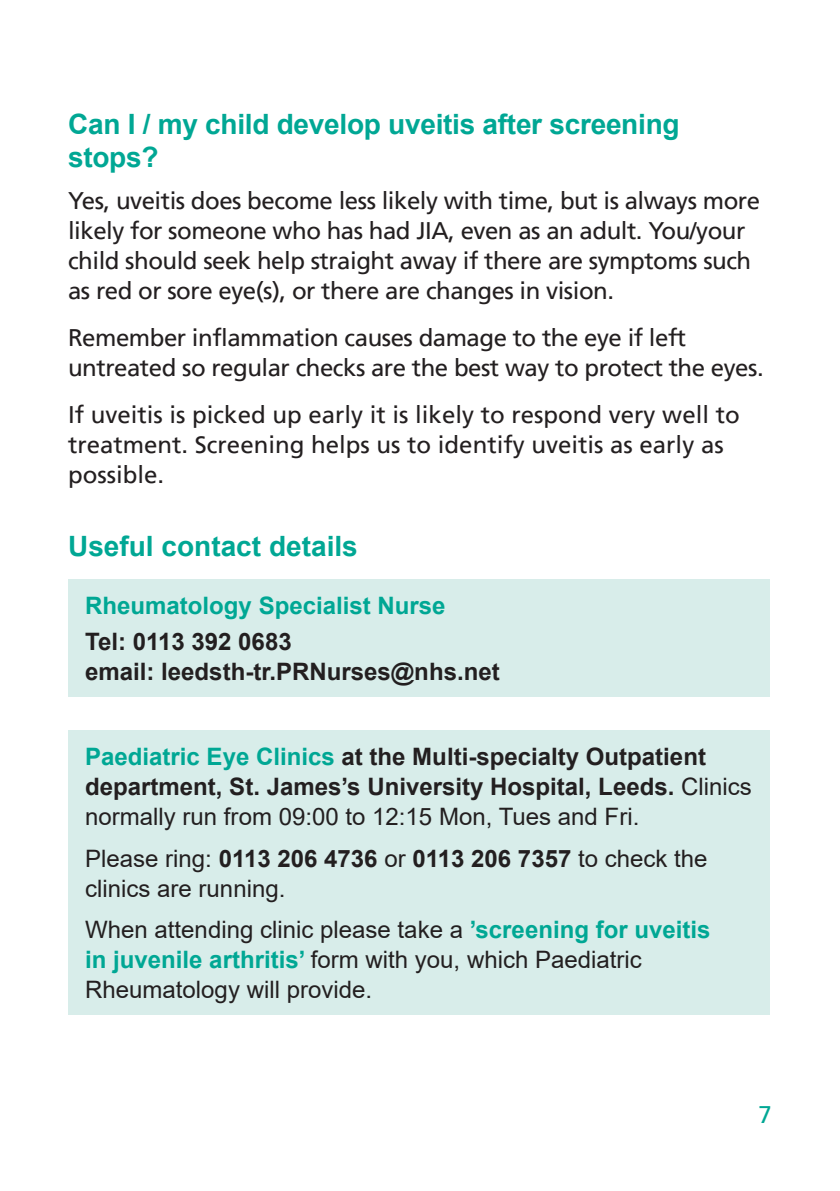
<style>
.page{position:relative;width:840px;height:1191px;background:#fff}
.page>*{position:absolute;margin:0;border:0;box-sizing:border-box;transform-origin:0 0}
.Main_Headings{font:700 28px/33.6px "Arial";letter-spacing:-.01em;color:#00a794}
.Body_Text{font:24px/30px "Frutiger LT";letter-spacing:-.02em;color:#231f20}
.Body_Text-2{font:700 24px/30px "Arial";color:#231f20}
.Body_Text-3{font:24px/30px "Arial";color:#231f20}
.Body_Text-4{font:24px/30px "Frutiger LT";color:#231f20}
.Sub_Heading{font:700 24px "Arial";color:#00a794}
.t1{font:24px "Frutiger LT";color:#00a794}
.s1{color:#00a794}
.s2{font-weight:400}
.s3{font-weight:700}
.s4{font-weight:700;color:#00a794}
</style>
<div class="page">
<div style="left:68px;top:579px;width:701px;height:117px;background:#d8edea"></div>
<div style="left:68px;top:730px;width:701px;height:285px;background:#d8edea"></div>
<p class="Main_Headings" style="left:68px;top:107px;width:612px">Can I / my child develop uveitis after screening stops?</p>
<p class="Body_Text" style="left:68px;top:185px;width:693px">Yes, uveitis does become less likely with time, but is always more likely for someone who has had JIA, even as an adult. You/your child should seek help straight away if there are symptoms such as red or sore eye(s), or there are changes in vision.</p>
<p class="Body_Text" style="left:68px;top:322px;width:696px">Remember inflammation causes damage to the eye if left untreated so regular checks are the best way to protect the eyes.</p>
<p class="Body_Text-4" style="left:68px;top:400px;width:672px">If uveitis is picked up early it is likely to respond very well to treatment. Screening helps us to identify uveitis as early as possible.</p>
<p class="Main_Headings" style="left:68px;top:530px;width:291px">Useful contact details</p>
<p class="Sub_Heading" style="left:85px;top:588px;width:362px">Rheumatology Specialist Nurse</p>
<p class="Body_Text-2" style="left:85px;top:626px;width:416px">Tel: 0113 392 0683<br>email: leedsth-tr.PRNurses@nhs.net</p>
<p class="Body_Text-2" style="left:85px;top:742px;width:667px"><span class="s1">Paediatric Eye Clinics</span> at the Multi-specialty Outpatient department, St. James’s University Hospital, Leeds. <span class="s2">Clinics normally run from 09:00 to 12:15 Mon, Tues and Fri.</span></p>
<p class="Body_Text-3" style="left:85px;top:843px;width:623px">Please ring: <span class="s3">0113 206 4736</span> or <span class="s3">0113 206 7357</span> to check the clinics are running.</p>
<p class="Body_Text-3" style="left:85px;top:914px;width:626px">When attending clinic please take a <span class="s4">’screening for uveitis in juvenile arthritis’</span> form with you, which Paediatric<br>Rheumatology will provide.</p>
<p class="t1" style="left:758px;top:1101px;width:15px">7</p>
</div>
